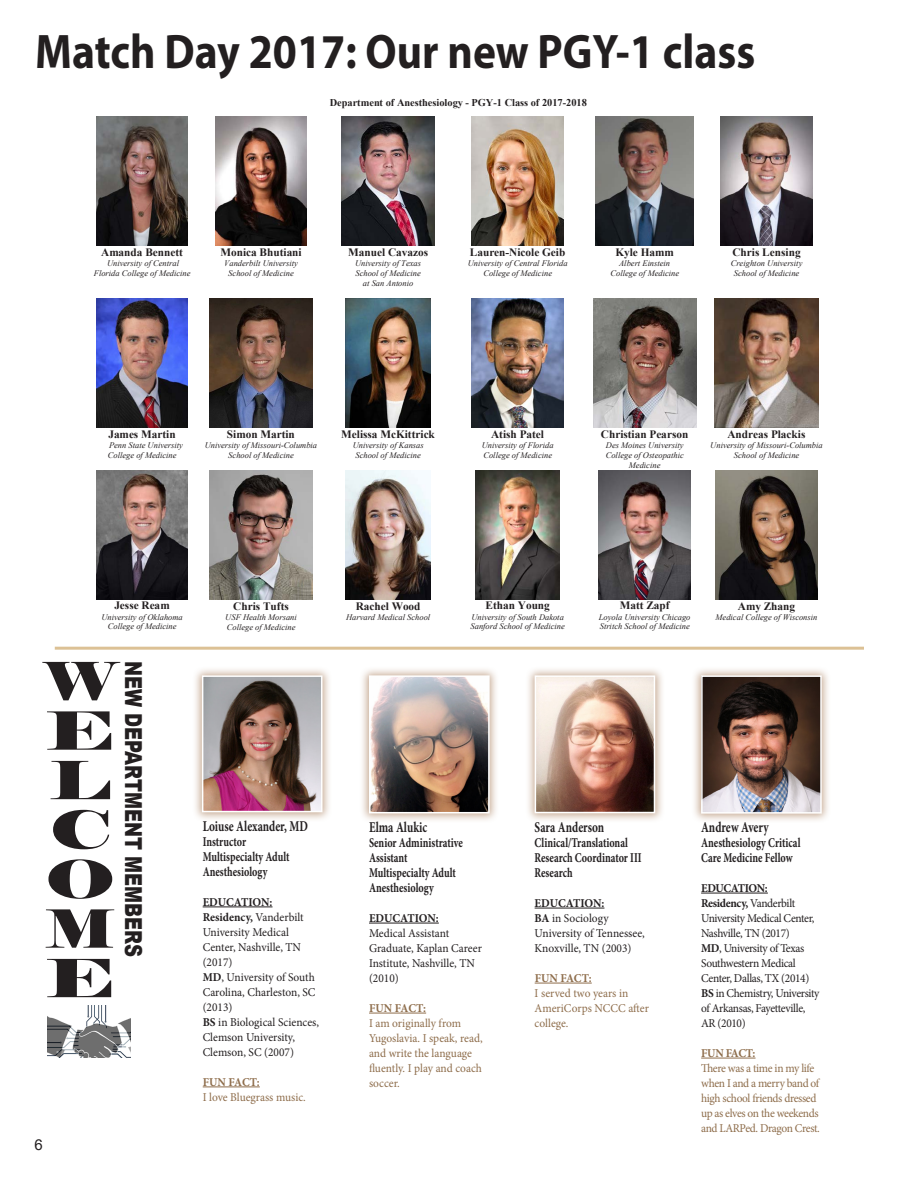
<style>
.page{position:relative;width:918px;height:1188px;background:#fff}
.page>*{position:absolute;margin:0;border:0;box-sizing:border-box;transform-origin:0 0}
.t1{font:52.5px "Elephant";color:#231f20;scale:1.55 1}
.t2{font:52.5px "Elephant";color:#231f20;scale:1.5 1}
.t3{font:52.5px "Elephant";color:#231f20;scale:1.2 1}
.t4{font:52.5px "Elephant";color:#231f20;scale:1.45 1}
.t5{font:52.5px "Elephant";color:#231f20;scale:1.24 1}
.t6{font:700 48.75px "Myriad Pro";color:#231f20;scale:.89 1}
.t7{font:900 23.4px "Arial";color:#231f20;scale:.77 1}
.t8{font:700 15px "Minion Pro";color:#231f20;scale:.75 1}
.t9{font:15px "Arial";color:#231f20}
.t10{font:700 13.5px/15px "Minion Pro";letter-spacing:-.005em;color:#231f20;scale:.75 1}
.t11{font:12px/15px "Minion Pro";letter-spacing:-.015em;color:#231f20;scale:.95 1}
.t12{font:12px/15px "Minion Pro";letter-spacing:-.025em;color:#8e6d4b;scale:.95 1}
.t13{font:12px/15px "Minion Pro";color:#8e6d4b;scale:.95 1}
.t14{font:700 12px "Minion Pro";letter-spacing:-.01em;color:#231f20;scale:.95 1}
.t15{font:700 12px "Minion Pro";letter-spacing:-.035em;color:#231f20;scale:.95 1}
.t16{font:700 11.25px "Times New Roman";color:#231f20}
.t17{font:700 10.35px "Times New Roman";color:#231f20}
.t18{font:italic 8.4px/9.8px "Times New Roman";color:#231f20;text-align:center}
.s1{font-weight:700}
</style>
<div class="page">
<img style="left:96px;top:117px;width:92px;height:128px">
<img style="left:215px;top:117px;width:92px;height:128px">
<img style="left:342px;top:117px;width:93px;height:129px">
<img style="left:472px;top:117px;width:92px;height:128px">
<img style="left:596px;top:117px;width:98px;height:129px">
<img style="left:721px;top:117px;width:91px;height:128px">
<img style="left:96px;top:299px;width:92px;height:128px">
<img style="left:209px;top:299px;width:104px;height:128px">
<img style="left:345px;top:299px;width:86px;height:128px">
<img style="left:472px;top:299px;width:92px;height:128px">
<img style="left:593px;top:299px;width:103px;height:128px">
<img style="left:714px;top:299px;width:105px;height:128px">
<img style="left:96px;top:471px;width:92px;height:128px">
<img style="left:210px;top:471px;width:102px;height:128px">
<img style="left:346px;top:471px;width:85px;height:128px">
<img style="left:475px;top:471px;width:85px;height:128px">
<img style="left:599px;top:471px;width:92px;height:128px">
<img style="left:715px;top:471px;width:103px;height:128px">
<hr style="left:55px;top:647px;width:809px;height:3px;background:#d4b37d">
<hr style="left:369px;top:923px;width:70px;height:1px;background:#231f20">
<hr style="left:369px;top:1013px;width:57px;height:1px;background:#8e6d4b">
<div style="left:359px;top:666px;width:141px;height:157px;background:#b48e6f;opacity:.75"></div>
<img style="left:372px;top:678px;width:115px;height:132px">
<div style="left:369px;top:675px;width:121px;height:138px;border:2px solid #fff"></div>
<img style="left:48px;top:1005px;width:82px;height:52px">
<hr style="left:203px;top:907px;width:70px;height:1px;background:#231f20">
<hr style="left:203px;top:1087px;width:57px;height:1px;background:#8e6d4b">
<div style="left:192px;top:666px;width:140px;height:156px;background:#b48e6f;opacity:.75"></div>
<img style="left:205px;top:678px;width:115px;height:131px">
<div style="left:202px;top:675px;width:121px;height:137px;border:2px solid #fff"></div>
<hr style="left:701px;top:893px;width:67px;height:1px;background:#231f20">
<hr style="left:701px;top:1058px;width:55px;height:1px;background:#8e6d4b">
<div style="left:691px;top:666px;width:141px;height:157px;background:#b48e6f;opacity:.75"></div>
<img style="left:704px;top:678px;width:115px;height:133px">
<div style="left:701px;top:675px;width:121px;height:139px;border:2px solid #fff"></div>
<hr style="left:535px;top:908px;width:69px;height:1px;background:#231f20">
<hr style="left:535px;top:983px;width:57px;height:1px;background:#8e6d4b">
<div style="left:525px;top:666px;width:140px;height:157px;background:#b48e6f;opacity:.75"></div>
<img style="left:538px;top:678px;width:114px;height:132px">
<div style="left:535px;top:675px;width:120px;height:138px;border:2px solid #fff"></div>
<p class="t6" style="left:35px;top:20px;width:810px">Match Day 2017: Our new PGY-1 class</p>
<p class="t17" style="left:330px;top:95px;width:259px">Department of Anesthesiology - PGY-1 Class of 2017-2018</p>
<p class="t16" style="left:101px;top:244px;width:83px">Amanda Bennett</p>
<p class="t18" style="left:94px;top:258px;width:98px">University of Central<br>Florida College of Medicine</p>
<p class="t16" style="left:220px;top:244px;width:83px">Monica Bhutiani</p>
<p class="t18" style="left:224px;top:258px;width:75px">Vanderbilt University<br>School of Medicine</p>
<p class="t16" style="left:348px;top:244px;width:81px">Manuel Cavazos</p>
<p class="t18" style="left:355px;top:258px;width:67px">University of Texas<br>School of Medicine at San Antonio</p>
<p class="t16" style="left:470px;top:244px;width:97px">Lauren-Nicole Geib</p>
<p class="t18" style="left:468px;top:258px;width:101px">University of Central Florida<br>College of Medicine</p>
<p class="t16" style="left:615px;top:244px;width:60px">Kyle Hamm</p>
<p class="t18" style="left:610px;top:258px;width:70px">Albert Einstein<br>College of Medicine</p>
<p class="t16" style="left:733px;top:244px;width:70px">Chris Lensing</p>
<p class="t18" style="left:731px;top:258px;width:73px">Creighton University<br>School of Medicine</p>
<p class="t16" style="left:108px;top:426px;width:69px">James Martin</p>
<p class="t18" style="left:108px;top:440px;width:77px;text-align:left">Penn State University<br>College of Medicine</p>
<p class="t16" style="left:227px;top:426px;width:69px">Simon Martin</p>
<p class="t18" style="left:205px;top:440px;width:114px">University of Missouri-Columbia<br>School of Medicine</p>
<p class="t16" style="left:341px;top:426px;width:95px">Melissa McKittrick</p>
<p class="t18" style="left:353px;top:440px;width:73px">University of Kansas<br>School of Medicine</p>
<p class="t16" style="left:491px;top:426px;width:54px">Atish Patel</p>
<p class="t18" style="left:482px;top:440px;width:73px;text-align:left">University of Florida<br>College of Medicine</p>
<p class="t16" style="left:601px;top:426px;width:89px">Christian Pearson</p>
<p class="t18" style="left:606px;top:440px;width:80px">Des Moines University<br>College of Osteopathic<br>Medicine</p>
<p class="t16" style="left:727px;top:426px;width:79px">Andreas Plackis</p>
<p class="t18" style="left:710px;top:440px;width:114px">University of Missouri-Columbia<br>School of Medicine</p>
<p class="t16" style="left:114px;top:598px;width:57px">Jesse Ream</p>
<p class="t18" style="left:101px;top:612px;width:83px">University of Oklahoma<br>College of Medicine</p>
<p class="t3" style="left:43px;top:649px;width:64px">W</p>
<p class="t1" style="left:45px;top:698px;width:47px">E</p>
<p class="t4" style="left:49px;top:748px;width:44px">L</p>
<p class="t2" style="left:49px;top:797px;width:43px">C</p>
<p class="t2" style="left:45px;top:847px;width:49px">O</p>
<p class="t5" style="left:45px;top:896px;width:58px">M</p>
<p class="t1" style="left:45px;top:946px;width:47px">E</p>
<p class="t7" style="left:150px;top:661px;width:386px;rotate:90deg">NEW DEPARTMENT MEMBERS</p>
<h3 class="t9" style="left:35px;top:1134px;width:10px">6</h3>
<p class="t16" style="left:233px;top:598px;width:57px">Chris Tufts</p>
<p class="t18" style="left:225px;top:612px;width:73px;text-align:left">USF Health Morsani<br>College of Medicine</p>
<p class="t8" style="left:203px;top:815px;width:142px">Loiuse Alexander, MD</p>
<p class="t10" style="left:203px;top:834px;width:118px">Instructor<br>Multispecialty Adult<br>Anesthesiology</p>
<p class="t14" style="left:203px;top:893px;width:75px">EDUCATION:</p>
<p class="t11" style="left:203px;top:909px;width:108px"><span class="s1">Residency,</span> Vanderbilt<br>University Medical<br>Center, Nashville, TN (2017)</p>
<p class="t11" style="left:203px;top:969px;width:120px;text-align:justify"><span class="s1">MD</span>, University of South Carolina, Charleston, SC (2013)</p>
<p class="t11" style="left:203px;top:1014px;width:124px"><span class="s1">BS</span> in Biological Sciences,<br>Clemson University,<br>Clemson, SC (2007)</p>
<p class="t12" style="left:203px;top:1074px;width:110px"><span class="s1">FUN FACT:<br></span>I love Bluegrass music.</p>
<p class="t16" style="left:356px;top:598px;width:66px">Rachel Wood</p>
<p class="t18" style="left:346px;top:612px;width:86px">Harvard Medical School</p>
<p class="t16" style="left:486px;top:598px;width:66px">Ethan Young</p>
<p class="t18" style="left:471px;top:612px;width:96px;text-align:left">University of South Dakota<br>Sanford School of Medicine</p>
<p class="t16" style="left:620px;top:598px;width:51px">Matt Zapf</p>
<p class="t18" style="left:599px;top:612px;width:93px;text-align:left">Loyola University Chicago<br>Stritch School of Medicine</p>
<p class="t16" style="left:738px;top:598px;width:59px">Amy Zhang</p>
<p class="t18" style="left:716px;top:612px;width:103px">Medical College of Wisconsin</p>
<p class="t8" style="left:369px;top:816px;width:79px">Elma Alukic</p>
<p class="t10" style="left:369px;top:835px;width:127px">Senior Administrative<br>Assistant<br>Multispecialty Adult<br>Anesthesiology</p>
<p class="t14" style="left:369px;top:910px;width:75px">EDUCATION:</p>
<p class="t11" style="left:369px;top:926px;width:120px">Medical Assistant<br>Graduate, Kaplan Career<br>Institute, Nashville, TN (2010)</p>
<p class="t12" style="left:369px;top:1001px;width:121px"><span class="s1">FUN FACT:<br></span>I am originally from<br>Yugoslavia. I speak, read, and write the language fluently. I play and coach soccer.</p>
<p class="t8" style="left:535px;top:816px;width:94px">Sara Anderson</p>
<p class="t10" style="left:535px;top:835px;width:144px">Clinical/Translational<br>Research Coordinator III<br>Research</p>
<p class="t14" style="left:535px;top:895px;width:75px">EDUCATION:</p>
<p class="t11" style="left:535px;top:911px;width:117px"><span class="s1">BA</span> in Sociology<br>University of Tennessee,<br>Knoxville, TN (2003)</p>
<p class="t13" style="left:535px;top:971px;width:122px"><span class="s1">FUN FACT:<br></span>I served two years in<br>AmeriCorps NCCC after college.</p>
<p class="t8" style="left:701px;top:816px;width:92px">Andrew Avery</p>
<p class="t10" style="left:701px;top:835px;width:134px">Anesthesiology Critical<br>Care Medicine Fellow</p>
<p class="t15" style="left:701px;top:880px;width:72px">EDUCATION:</p>
<p class="t11" style="left:701px;top:896px;width:121px"><span class="s1">Residency,</span> Vanderbilt<br>University Medical Center,<br>Nashville, TN (2017)</p>
<p class="t11" style="left:701px;top:941px;width:115px"><span class="s1">MD</span>, University of Texas<br>Southwestern Medical<br>Center, Dallas, TX (2014)</p>
<p class="t11" style="left:701px;top:986px;width:126px"><span class="s1">BS</span> in Chemistry, University of Arkansas, Fayetteville,<br>AR (2010)</p>
<p class="t12" style="left:701px;top:1046px;width:127px"><span class="s1">FUN FACT:<br></span>There was a time in my life when I and a merry band of high school friends dressed up as elves on the weekends and LARPed. Dragon Crest.</p>
</div>
